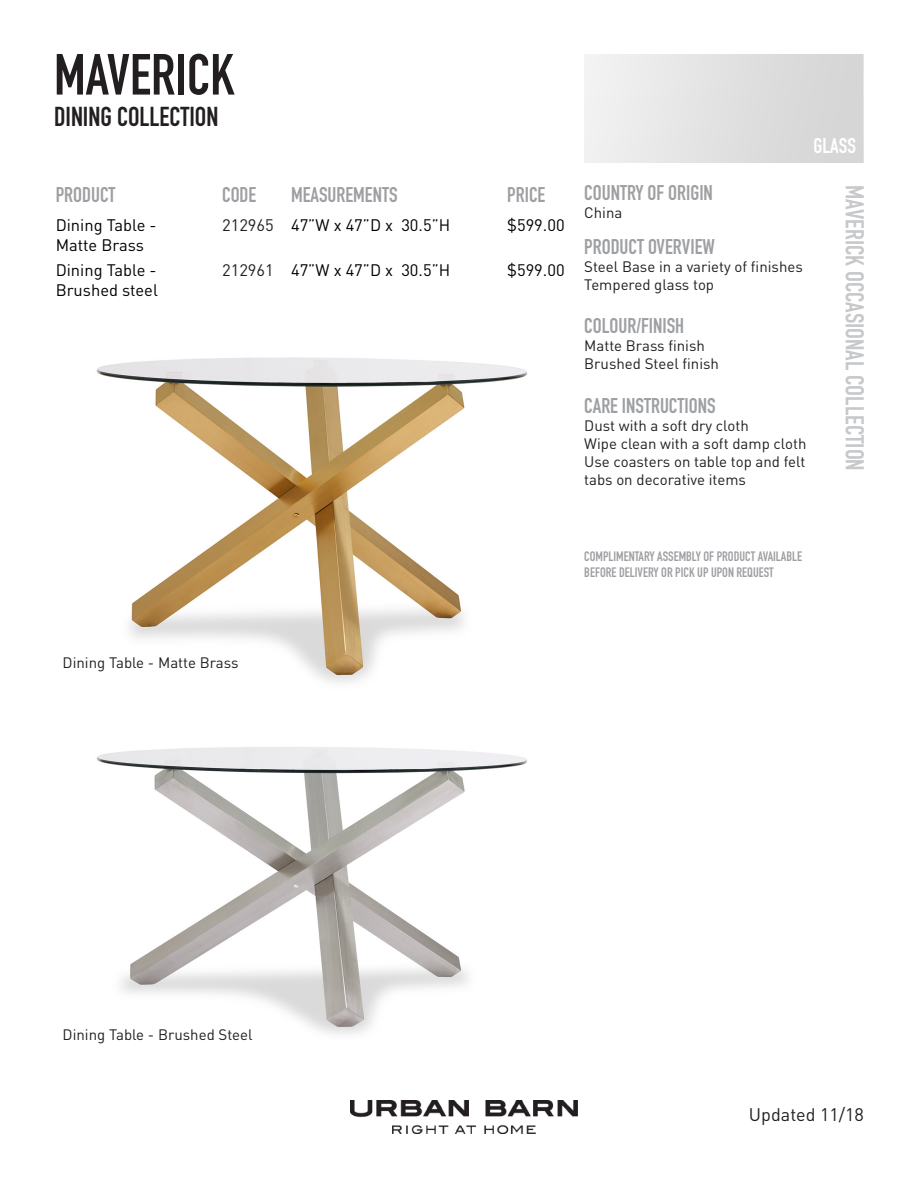
<style>
.page{position:relative;width:918px;height:1188px;background:#fff}
.page>*{position:absolute;margin:0;border:0;box-sizing:border-box;transform-origin:0 0}
.t1{font:57px "DIN Engschrift Std";color:#231f20}
.t2{font:27px "DIN Engschrift Std";color:#231f20}
.t3{font:25.5px "DIN Engschrift Std";color:#c7c8ca}
.t4{font:21px "DIN Engschrift Std";color:#9d9fa2}
.t5{font:21px "DIN Engschrift Std";color:#fff}
.t6{font:18px "DINOT";color:#231f20}
.t7{font:16.5px "DINOT";color:#000}
.t8{font:16.5px "DINOT";color:#231f20}
.t9{font:15px/18px "DINOT";color:#231f20}
.t10{font:13.5px/16.2px "DIN Engschrift Std";color:#9d9fa2}
</style>
<div class="page">
<img style="left:350px;top:1100px;width:227px;height:34px">
<img style="left:96px;top:357px;width:432px;height:677px">
<p class="t1" style="left:54px;top:41px;width:182px">MAVERICK</p>
<p class="t2" style="left:54px;top:101px;width:166px">DINING COLLECTION</p>
<p class="t4" style="left:56px;top:183px;width:61px">PRODUCT</p>
<p class="t4" style="left:222px;top:183px;width:36px">CODE</p>
<p class="t4" style="left:291px;top:183px;width:108px">MEASUREMENTS</p>
<p class="t4" style="left:507px;top:183px;width:40px">PRICE</p>
<p class="t7" style="left:56px;top:214px;width:102px">Dining Table -</p>
<p class="t7" style="left:56px;top:234px;width:90px">Matte Brass</p>
<p class="t8" style="left:222px;top:214px;width:53px">212965</p>
<p class="t7" style="left:291px;top:214px;width:161px">47”W x 47”D x 30.5”H</p>
<p class="t7" style="left:507px;top:214px;width:59px">$599.00</p>
<p class="t7" style="left:56px;top:259px;width:102px">Dining Table -</p>
<p class="t7" style="left:56px;top:279px;width:104px">Brushed steel</p>
<p class="t8" style="left:222px;top:259px;width:53px">212961</p>
<p class="t7" style="left:291px;top:259px;width:161px">47”W x 47”D x 30.5”H</p>
<p class="t7" style="left:507px;top:259px;width:59px">$599.00</p>
<p class="t5" style="left:814px;top:134px;width:44px">GLASS</p>
<p class="t4" style="left:584px;top:180px;width:130px">COUNTRY OF ORIGIN</p>
<p class="t9" style="left:584px;top:203px;width:40px">China</p>
<p class="t4" style="left:584px;top:234px;width:132px">PRODUCT OVERVIEW</p>
<p class="t9" style="left:584px;top:257px;width:220px">Steel Base in a variety of finishes</p>
<p class="t9" style="left:584px;top:275px;width:131px">Tempered glass top</p>
<p class="t4" style="left:584px;top:314px;width:101px">COLOUR/FINISH</p>
<p class="t9" style="left:584px;top:336px;width:122px">Matte Brass finish</p>
<p class="t9" style="left:584px;top:354px;width:136px">Brushed Steel finish</p>
<p class="t4" style="left:584px;top:393px;width:133px">CARE INSTRUCTIONS</p>
<p class="t9" style="left:584px;top:416px;width:166px">Dust with a soft dry cloth</p>
<p class="t9" style="left:584px;top:434px;width:224px">Wipe clean with a soft damp cloth</p>
<p class="t9" style="left:584px;top:452px;width:223px">Use coasters on table top and felt tabs on decorative items</p>
<p class="t3" style="left:870px;top:185px;width:287px;rotate:90deg">MAVERICK OCCASIONAL COLLECTION</p>
<p class="t10" style="left:584px;top:548px;width:219px">COMPLIMENTARY ASSEMBLY OF PRODUCT AVAILABLE<br>BEFORE DELIVERY OR PICK UP UPON REQUEST</p>
<p class="t9" style="left:63px;top:653px;width:177px">Dining Table - Matte Brass</p>
<p class="t9" style="left:63px;top:1025px;width:191px">Dining Table - Brushed Steel</p>
<p class="t6" style="left:749px;top:1102px;width:117px">Updated 11/18</p>
</div>
